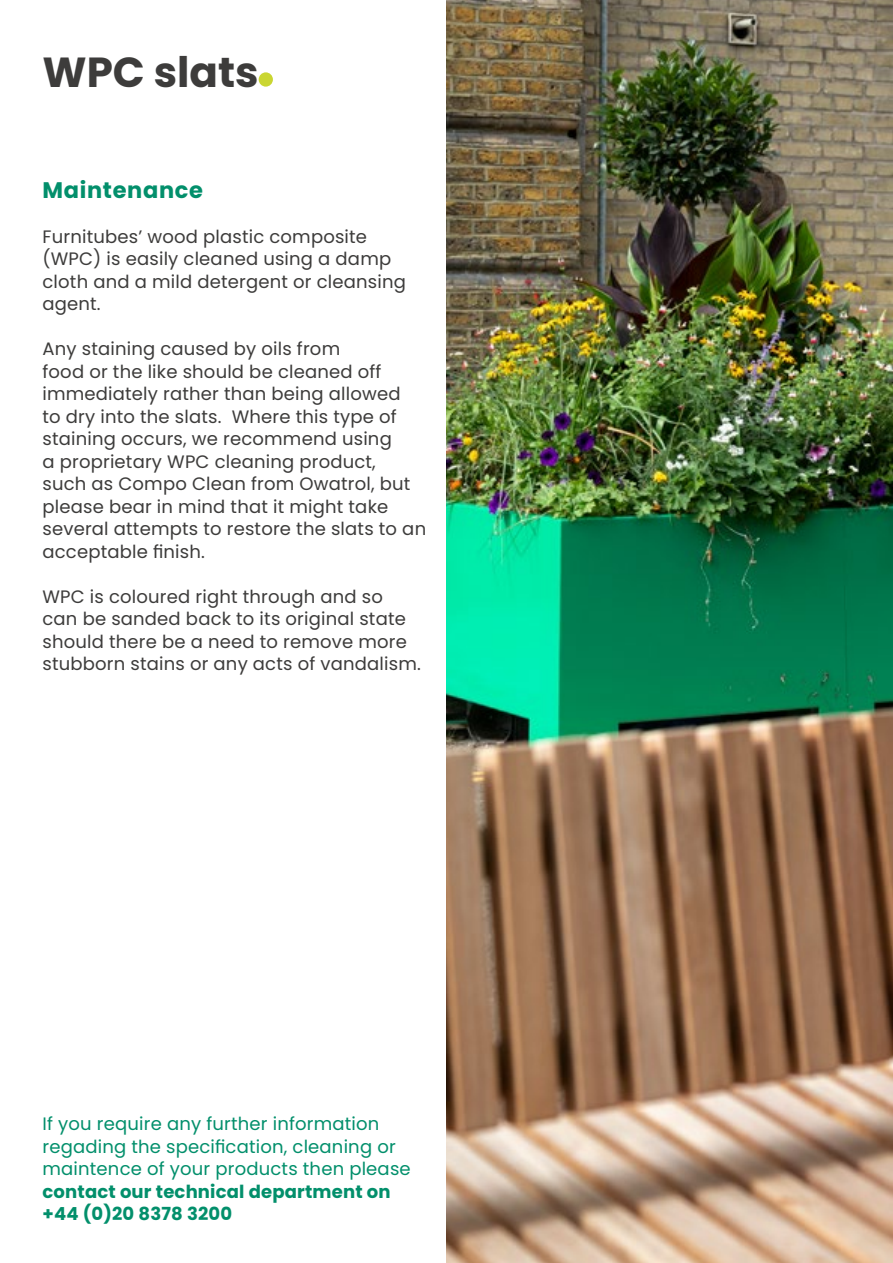
<style>
.page{position:relative;width:893px;height:1263px;background:#fff}
.page>*{position:absolute;margin:0;border:0;box-sizing:border-box;transform-origin:0 0}
.t1{font:700 42px "Poppins";color:#3d3c3b}
.t2{font:700 22.5px "Poppins";letter-spacing:.03em;color:#028f6b}
.t3{font:18px/22.5px "Poppins";letter-spacing:.01em;color:#3d3c3b}
.t4{font:18px/22.5px "Poppins";letter-spacing:.01em;color:#028f6b}
.t5{font:700 18px/22.5px "Poppins";letter-spacing:.01em;color:#028f6b}
</style>
<div class="page">
<div style="left:259px;top:72px;width:14px;height:15px;background:#cad632;border-radius:50%"></div>
<img style="left:446px;top:0;width:447px;height:1263px">
<h1 class="t1" style="left:43px;top:48px;width:218px">WPC slats</h1>
<p class="t2" style="left:43px;top:178px;width:162px">Maintenance</p>
<p class="t3" style="left:43px;top:225px;width:365px">Furnitubes’ wood plastic composite (WPC) is easily cleaned using a damp cloth and a mild detergent or cleansing agent.</p>
<p class="t3" style="left:43px;top:338px;width:385px">Any staining caused by oils from<br>food or the like should be cleaned off immediately rather than being allowed<br>to dry into the slats. Where this type of staining occurs, we recommend using<br>a proprietary WPC cleaning product,<br>such as Compo Clean from Owatrol, but please bear in mind that it might take several attempts to restore the slats to an acceptable finish.</p>
<p class="t3" style="left:43px;top:585px;width:380px">WPC is coloured right through and so can be sanded back to its original state should there be a need to remove more stubborn stains or any acts of vandalism.</p>
<p class="t4" style="left:43px;top:1113px;width:370px">If you require any further information regading the specification, cleaning or maintence of your products then please</p>
<p class="t5" style="left:43px;top:1180px;width:350px">contact our technical department on +44 (0)20 8378 3200</p>
</div>
